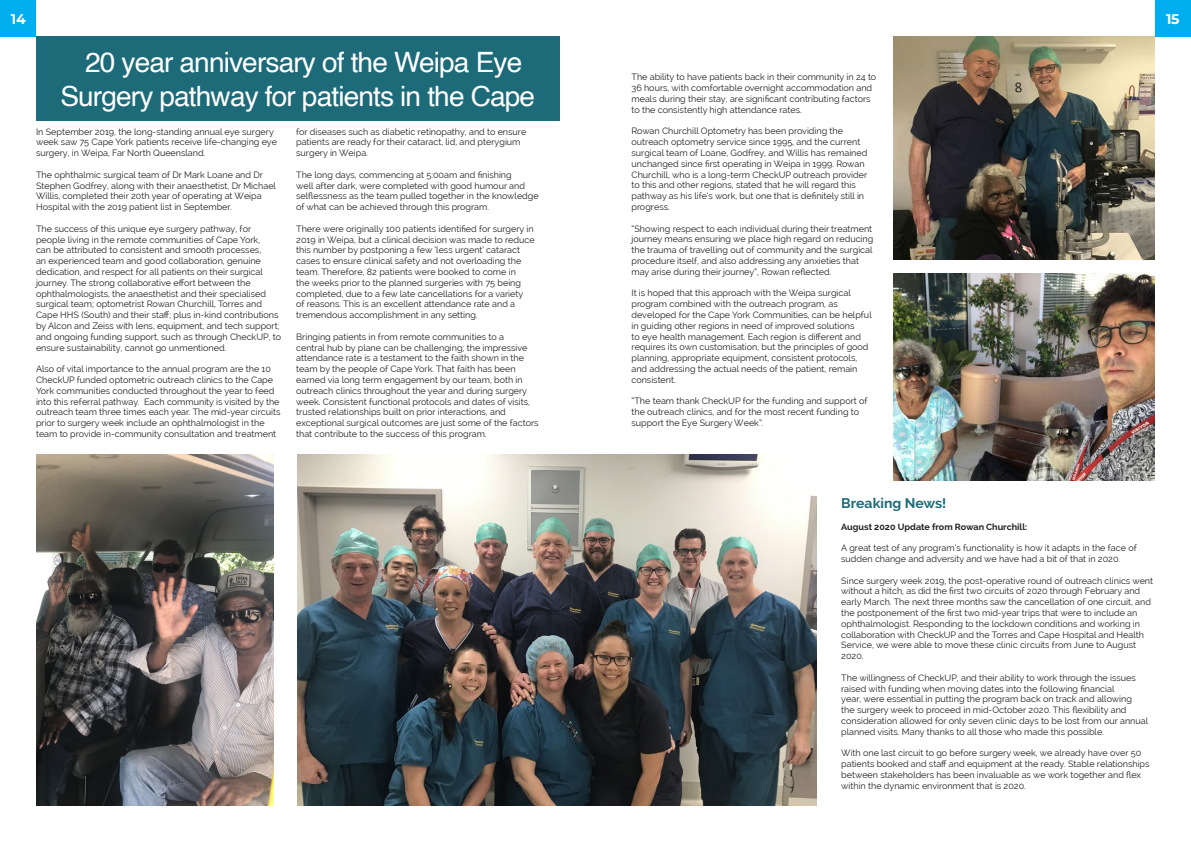
<style>
.page{position:relative;width:1191px;height:842px;background:#fff}
.page>*{position:absolute;margin:0;border:0;box-sizing:border-box;transform-origin:0 0}
.Titles_White{font:28px/33.6px "Helvetica";letter-spacing:-.03em;color:#fff;text-align:center}
.Paragraph_Black{font:700 14px "Raleway";color:#1d6b79}
.t1{font:700 14px "Montserrat";color:#fff}
.Paragraph_Black-2{font:9px/10.8px "Raleway";color:#231f20}
.Paragraph_Black-3{font:700 9px "Raleway";color:#231f20}
</style>
<div class="page">
<div style="left:36px;top:36px;width:523px;height:84px;background:#1d6b79"></div>
<img style="left:893px;top:273px;width:262px;height:208px">
<img style="left:36px;top:455px;width:237px;height:351px">
<img style="left:893px;top:36px;width:262px;height:223px">
<img style="left:298px;top:455px;width:518px;height:351px">
<div style="left:0;top:0;width:36px;height:37px;background:#00aeef"></div>
<div style="left:1155px;top:0;width:36px;height:37px;background:#00aeef"></div>
<h2 class="t1" style="left:11px;top:9px;width:16px">14</h2>
<h2 class="t1" style="left:1166px;top:9px;width:15px">15</h2>
<p class="Titles_White" style="left:60px;top:46px;width:476px">20 year anniversary of the Weipa Eye<br>Surgery pathway for patients in the Cape</p>
<p class="Paragraph_Black-2" style="left:36px;top:126px;width:242px">In September 2019, the long-standing annual eye surgery week saw 75 Cape York patients receive life-changing eye surgery, in Weipa, Far North Queensland.</p>
<p class="Paragraph_Black-2" style="left:36px;top:169px;width:241px">The ophthalmic surgical team of Dr Mark Loane and Dr Stephen Godfrey, along with their anaesthetist, Dr Michael Willis, completed their 20th year of operating at Weipa Hospital with the 2019 patient list in September.</p>
<p class="Paragraph_Black-2" style="left:36px;top:223px;width:247px">The success of this unique eye surgery pathway, for people living in the remote communities of Cape York,<br>can be attributed to consistent and smooth processes,<br>an experienced team and good collaboration, genuine dedication, and respect for all patients on their surgical journey. The strong collaborative effort between the ophthalmologists, the anaesthetist and their specialised surgical team; optometrist Rowan Churchill, Torres and Cape HHS (South) and their staff; plus in-kind contributions by Alcon and Zeiss with lens, equipment, and tech support; and ongoing funding support, such as through CheckUP, to ensure sustainability, cannot go unmentioned.</p>
<p class="Paragraph_Black-2" style="left:36px;top:364px;width:246px">Also of vital importance to the annual program are the 10<br>CheckUP funded optometric outreach clinics to the Cape York communities conducted throughout the year to feed into this referral pathway. Each community is visited by the outreach team three times each year. The mid-year circuits prior to surgery week include an ophthalmologist in the team to provide in-community consultation and treatment</p>
<p class="Paragraph_Black-2" style="left:296px;top:126px;width:232px">for diseases such as diabetic retinopathy, and to ensure patients are ready for their cataract, lid, and pterygium surgery in Weipa.</p>
<p class="Paragraph_Black-2" style="left:296px;top:169px;width:244px">The long days, commencing at 5:00am and finishing<br>well after dark, were completed with good humour and selflessness as the team pulled together in the knowledge of what can be achieved through this program.</p>
<p class="Paragraph_Black-2" style="left:296px;top:223px;width:240px">There were originally 100 patients identified for surgery in 2019 in Weipa, but a clinical decision was made to reduce this number by postponing a few ‘less urgent’ cataract cases to ensure clinical safety and not overloading the team. Therefore, 82 patients were booked to come in<br>the weeks prior to the planned surgeries with 75 being completed, due to a few late cancellations for a variety<br>of reasons. This is an excellent attendance rate and a tremendous accomplishment in any setting.</p>
<p class="Paragraph_Black-2" style="left:296px;top:331px;width:244px">Bringing patients in from remote communities to a<br>central hub by plane can be challenging; the impressive attendance rate is a testament to the faith shown in the team by the people of Cape York. That faith has been earned via long term engagement by our team, both in outreach clinics throughout the year and during surgery week. Consistent functional protocols and dates of visits, trusted relationships built on prior interactions, and exceptional surgical outcomes are just some of the factors that contribute to the success of this program.</p>
<p class="Paragraph_Black-2" style="left:631px;top:72px;width:246px">The ability to have patients back in their community in 24 to 36 hours, with comfortable overnight accommodation and meals during their stay, are significant contributing factors to the consistently high attendance rates.</p>
<p class="Paragraph_Black-2" style="left:631px;top:126px;width:237px">Rowan Churchill Optometry has been providing the outreach optometry service since 1995, and the current surgical team of Loane, Godfrey, and Willis has remained unchanged since first operating in Weipa in 1999. Rowan Churchill, who is a long-term CheckUP outreach provider to this and other regions, stated that he will regard this pathway as his life’s work, but one that is definitely still in progress.</p>
<p class="Paragraph_Black-2" style="left:631px;top:223px;width:243px">“Showing respect to each individual during their treatment journey means ensuring we place high regard on reducing the trauma of travelling out of community and the surgical procedure itself, and also addressing any anxieties that may arise during their journey”, Rowan reflected.</p>
<p class="Paragraph_Black-2" style="left:631px;top:288px;width:242px">It is hoped that this approach with the Weipa surgical program combined with the outreach program, as developed for the Cape York Communities, can be helpful in guiding other regions in need of improved solutions<br>to eye health management. Each region is different and requires its own customisation, but the principles of good planning, appropriate equipment, consistent protocols, and addressing the actual needs of the patient, remain consistent.</p>
<p class="Paragraph_Black-2" style="left:631px;top:396px;width:237px">“The team thank CheckUP for the funding and support of the outreach clinics, and for the most recent funding to support the Eye Surgery Week”.</p>
<p class="Paragraph_Black" style="left:841px;top:495px;width:106px">Breaking News!</p>
<p class="Paragraph_Black-3" style="left:841px;top:521px;width:188px">August 2020 Update from Rowan Churchill:</p>
<p class="Paragraph_Black-2" style="left:841px;top:543px;width:297px">A great test of any program’s functionality is how it adapts in the face of sudden change and adversity and we have had a bit of that in 2020.</p>
<p class="Paragraph_Black-2" style="left:841px;top:575px;width:313px">Since surgery week 2019, the post-operative round of outreach clinics went without a hitch, as did the first two circuits of 2020 through February and early March. The next three months saw the cancellation of one circuit, and the postponement of the first two mid-year trips that were to include an ophthalmologist. Responding to the lockdown conditions and working in collaboration with CheckUP and the Torres and Cape Hospital and Health Service, we were able to move these clinic circuits from June to August 2020.</p>
<p class="Paragraph_Black-2" style="left:841px;top:672px;width:308px">The willingness of CheckUP, and their ability to work through the issues raised with funding when moving dates into the following financial<br>year, were essential in putting the program back on track and allowing<br>the surgery week to proceed in mid-October 2020. This flexibility and consideration allowed for only seven clinic days to be lost from our annual planned visits. Many thanks to all those who made this possible.</p>
<p class="Paragraph_Black-2" style="left:841px;top:748px;width:310px">With one last circuit to go before surgery week, we already have over 50 patients booked and staff and equipment at the ready. Stable relationships between stakeholders has been invaluable as we work together and flex within the dynamic environment that is 2020.</p>
</div>
